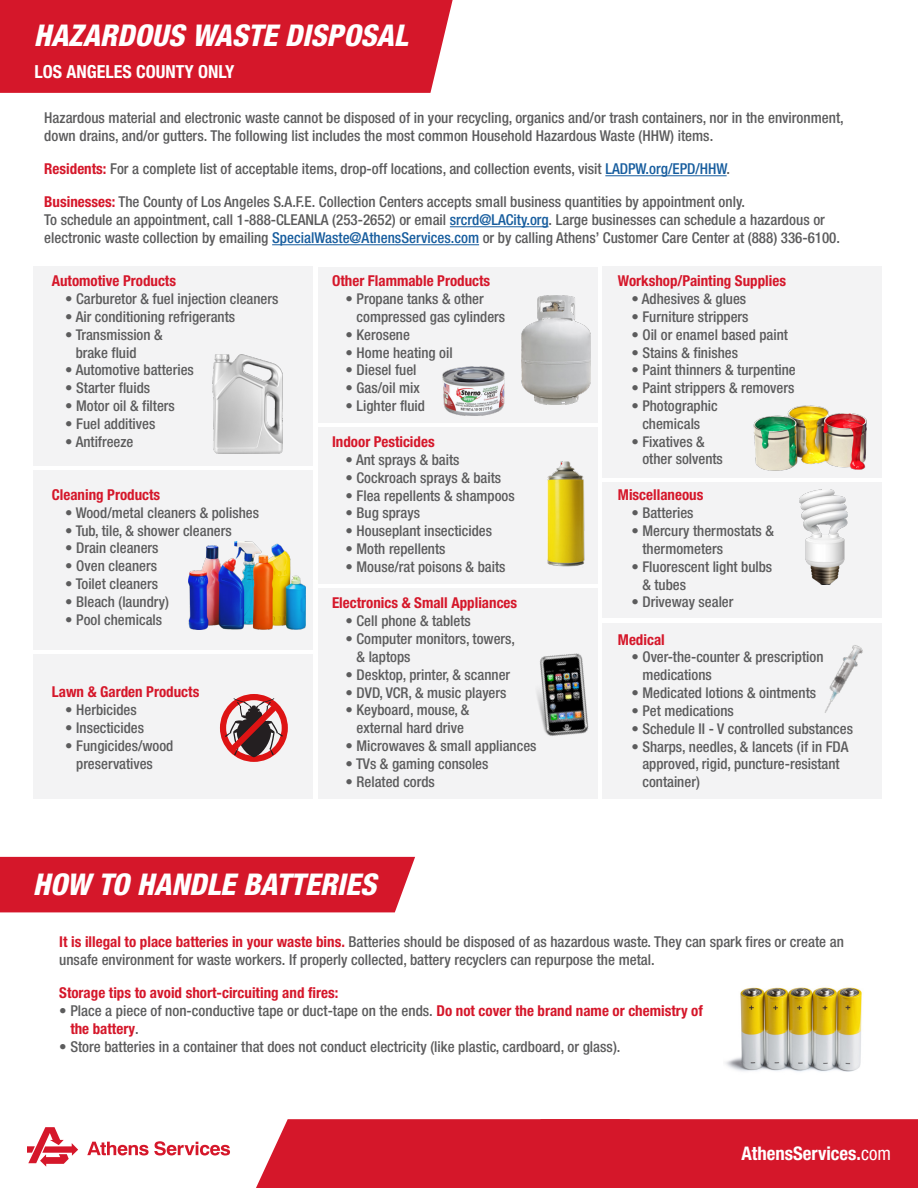
<style>
.page{position:relative;width:918px;height:1188px;background:#fff}
.page>*{position:absolute;margin:0;border:0;box-sizing:border-box;transform-origin:0 0}
.t1{font:italic 800 condensed 30px "Helvetica Neue LT Std";color:#fff}
.t2{font:700 condensed 18.75px "Helvetica Neue LT Std";color:#fff}
.t3{font:700 condensed 18px "Helvetica Neue LT Std";color:#fff}
.t4{font:500 condensed 15px/18px "Helvetica Neue LT Std";color:#5c5c5d}
.t5{font:700 condensed 15px "Helvetica Neue LT Std";color:#d5172a}
.t6{font:500 condensed 14.85px/17.9px "Helvetica Neue LT Std";color:#5c5c5d}
.s1{font-weight:700;color:#d5172a}
.s2{color:#175d9e}
.s3{font-weight:400}
</style>
<div class="page">
<div style="left:256px;top:1119px;width:662px;height:69px;background:#d5172a"></div>
<svg style="left:87px;top:1141px;width:143px;height:15px"></svg>
<svg style="left:27px;top:1127px;width:51px;height:40px"></svg>
<div style="left:34px;top:654px;width:279px;height:144px;background:#f3f3f4"></div>
<div style="left:318px;top:588px;width:279px;height:210px;background:#f3f3f4"></div>
<div style="left:0;top:857px;width:415px;height:55px;background:#d5172a"></div>
<hr style="left:605px;top:175px;width:122px;height:1px;background:#175d9e">
<hr style="left:450px;top:226px;width:99px;height:1px;background:#175d9e">
<hr style="left:272px;top:244px;width:207px;height:1px;background:#175d9e">
<div style="left:34px;top:267px;width:279px;height:199px;background:#f3f3f4"></div>
<div style="left:34px;top:470px;width:279px;height:180px;background:#f3f3f4"></div>
<div style="left:318px;top:267px;width:279px;height:156px;background:#f3f3f4"></div>
<div style="left:318px;top:427px;width:279px;height:157px;background:#f3f3f4"></div>
<div style="left:602px;top:267px;width:279px;height:211px;background:#f3f3f4"></div>
<div style="left:602px;top:482px;width:279px;height:136px;background:#f3f3f4"></div>
<img style="left:537px;top:635px;width:61px;height:120px">
<img style="left:881px;top:635px;width:1px;height:86px">
<img style="left:547px;top:462px;width:38px;height:105px">
<svg style="left:220px;top:694px;width:68px;height:68px"></svg>
<img style="left:189px;top:541px;width:117px;height:89px">
<img style="left:212px;top:354px;width:70px;height:100px">
<img style="left:521px;top:295px;width:69px;height:109px">
<img style="left:443px;top:366px;width:62px;height:49px">
<img style="left:800px;top:490px;width:48px;height:95px">
<img style="left:753px;top:405px;width:114px;height:66px">
<img style="left:725px;top:987px;width:137px;height:85px">
<div style="left:602px;top:623px;width:279px;height:175px;background:#f3f3f4"></div>
<div style="left:0;top:0;width:453px;height:93px;background:#d5172a"></div>
<p class="t1" style="left:34px;top:16px;width:375px">HAZARDOUS WASTE DISPOSAL</p>
<p class="t3" style="left:35px;top:60px;width:202px">LOS ANGELES COUNTY ONLY</p>
<p class="t4" style="left:44px;top:109px;width:801px">Hazardous material and electronic waste cannot be disposed of in your recycling, organics and/or trash containers, nor in the environment, down drains, and/or gutters. The following list includes the most common Household Hazardous Waste (HHW) items.</p>
<p class="t4" style="left:44px;top:160px;width:687px"><span class="s1">Residents:</span> For a complete list of acceptable items, drop-off locations, and collection events, visit <span class="s2">LADPW.org/EPD/HHW</span>.</p>
<p class="t4" style="left:44px;top:193px;width:702px"><span class="s1">Businesses:</span> The County of Los Angeles S.A.F.E. Collection Centers accepts small business quantities by appointment only.</p>
<p class="t4" style="left:44px;top:211px;width:782px">To schedule an appointment, call 1-888-CLEANLA (253-2652) or email <span class="s2">srcrd@LACity.org</span>. Large businesses can schedule a hazardous or</p>
<p class="t4" style="left:44px;top:229px;width:797px">electronic waste collection by emailing <span class="s2">SpecialWaste@AthensServices.com</span> or by calling Athens’ Customer Care Center at (888) 336-6100.</p>
<p class="t5" style="left:52px;top:272px;width:126px">Automotive Products</p>
<p class="t6" style="left:65px;top:290px;width:215px">• Carburetor &amp; fuel injection cleaners</p>
<p class="t6" style="left:65px;top:308px;width:171px">• Air conditioning refrigerants</p>
<p class="t6" style="left:76px;top:325px;width:89px;text-indent:-10px">• Transmission &amp; brake fluid</p>
<p class="t6" style="left:65px;top:361px;width:130px">• Automotive batteries</p>
<p class="t6" style="left:65px;top:379px;width:86px">• Starter fluids</p>
<p class="t6" style="left:65px;top:397px;width:111px">• Motor oil &amp; filters</p>
<p class="t6" style="left:65px;top:414px;width:92px">• Fuel additives</p>
<p class="t6" style="left:65px;top:432px;width:70px">• Antifreeze</p>
<p class="t5" style="left:52px;top:485px;width:110px">Cleaning Products</p>
<p class="t6" style="left:65px;top:503px;width:195px">• Wood/metal cleaners &amp; polishes</p>
<p class="t6" style="left:65px;top:521px;width:168px">• Tub, tile, &amp; shower cleaners</p>
<p class="t6" style="left:65px;top:539px;width:95px">• Drain cleaners</p>
<p class="t6" style="left:65px;top:557px;width:93px">• Oven cleaners</p>
<p class="t6" style="left:65px;top:575px;width:94px">• Toilet cleaners</p>
<p class="t6" style="left:65px;top:592px;width:105px">• Bleach (laundry)</p>
<p class="t6" style="left:65px;top:610px;width:98px">• Pool chemicals</p>
<p class="t5" style="left:52px;top:683px;width:149px">Lawn &amp; Garden Products</p>
<p class="t6" style="left:65px;top:701px;width:73px">• Herbicides</p>
<p class="t6" style="left:65px;top:719px;width:80px">• Insecticides</p>
<p class="t6" style="left:76px;top:736px;width:99px;text-indent:-11px">• Fungicides/wood preservatives</p>
<p class="t5" style="left:332px;top:272px;width:160px">Other Flammable Products</p>
<p class="t6" style="left:357px;top:290px;width:150px;text-indent:-11px">• Propane tanks &amp; other compressed gas cylinders</p>
<p class="t6" style="left:346px;top:325px;width:66px">• Kerosene</p>
<p class="t6" style="left:346px;top:343px;width:109px">• Home heating oil</p>
<p class="t6" style="left:346px;top:361px;width:72px">• Diesel fuel</p>
<p class="t6" style="left:346px;top:379px;width:76px">• Gas/oil mix</p>
<p class="t6" style="left:346px;top:397px;width:81px">• Lighter fluid</p>
<p class="t5" style="left:332px;top:433px;width:104px">Indoor Pesticides</p>
<p class="t6" style="left:346px;top:451px;width:115px">• Ant sprays &amp; baits</p>
<p class="t6" style="left:346px;top:468px;width:157px">• Cockroach sprays &amp; baits</p>
<p class="t6" style="left:346px;top:486px;width:171px">• Flea repellents &amp; shampoos</p>
<p class="t6" style="left:346px;top:504px;width:76px">• Bug sprays</p>
<p class="t6" style="left:346px;top:522px;width:148px">• Houseplant insecticides</p>
<p class="t6" style="left:346px;top:540px;width:101px">• Moth repellents</p>
<p class="t6" style="left:346px;top:558px;width:161px">• Mouse/rat poisons &amp; baits</p>
<p class="t5" style="left:332px;top:594px;width:187px">Electronics &amp; Small Appliances</p>
<p class="t6" style="left:346px;top:612px;width:127px">• Cell phone &amp; tablets</p>
<p class="t6" style="left:357px;top:630px;width:160px;text-indent:-11px">• Computer monitors, towers, &amp; laptops</p>
<p class="t6" style="left:346px;top:665px;width:166px">• Desktop, printer, &amp; scanner</p>
<p class="t6" style="left:346px;top:683px;width:162px">• DVD, VCR, &amp; music players</p>
<p class="t6" style="left:346px;top:701px;width:125px;text-align:center">• Keyboard, mouse, &amp; external hard drive</p>
<p class="t6" style="left:346px;top:737px;width:192px">• Microwaves &amp; small appliances</p>
<p class="t6" style="left:346px;top:754px;width:144px">• TVs &amp; gaming consoles</p>
<p class="t6" style="left:346px;top:772px;width:91px">• Related cords</p>
<p class="t1" style="left:33px;top:866px;width:345px">HOW TO HANDLE BATTERIES</p>
<p class="t5" style="left:618px;top:272px;width:170px">Workshop/Painting Supplies</p>
<p class="t6" style="left:631px;top:290px;width:116px">• Adhesives &amp; glues</p>
<p class="t6" style="left:631px;top:308px;width:119px">• Furniture strippers</p>
<p class="t6" style="left:631px;top:325px;width:158px">• Oil or enamel based paint</p>
<p class="t6" style="left:631px;top:343px;width:108px">• Stains &amp; finishes</p>
<p class="t6" style="left:631px;top:361px;width:166px">• Paint thinners &amp; turpentine</p>
<p class="t6" style="left:631px;top:379px;width:165px">• Paint strippers &amp; removers</p>
<p class="t6" style="left:631px;top:397px;width:88px;text-align:center">• Photographic chemicals</p>
<p class="t6" style="left:642px;top:432px;width:82px;text-indent:-11px">• Fixatives &amp; other solvents</p>
<p class="t5" style="left:618px;top:486px;width:87px">Miscellaneous</p>
<p class="t6" style="left:631px;top:504px;width:64px">• Batteries</p>
<p class="t6" style="left:642px;top:522px;width:133px;text-indent:-11px">• Mercury thermostats &amp; thermometers</p>
<p class="t6" style="left:642px;top:557px;width:131px;text-indent:-11px">• Fluorescent light bulbs &amp; tubes</p>
<p class="t6" style="left:631px;top:593px;width:104px">• Driveway sealer</p>
<p class="t5" style="left:618px;top:630px;width:48px">Medical</p>
<p class="t6" style="left:642px;top:648px;width:183px;text-indent:-11px">• Over-the-counter &amp; prescription medications</p>
<p class="t6" style="left:631px;top:684px;width:186px">• Medicated lotions &amp; ointments</p>
<p class="t6" style="left:631px;top:701px;width:104px">• Pet medications</p>
<p class="t6" style="left:631px;top:719px;width:223px">• Schedule II - V controlled substances</p>
<p class="t6" style="left:642px;top:737px;width:208px;text-indent:-11px">• Sharps, needles, &amp; lancets (if in FDA approved, rigid, puncture-resistant container)</p>
<p class="t4" style="left:59px;top:933px;width:786px"><span class="s1">It is illegal to place batteries in your waste bins.</span> Batteries should be disposed of as hazardous waste. They can spark fires or create an unsafe environment for waste workers. If properly collected, battery recyclers can repurpose the metal.</p>
<p class="t5" style="left:59px;top:984px;width:281px">Storage tips to avoid short-circuiting and fires:</p>
<p class="t4" style="left:70px;top:1002px;width:634px;text-indent:-11px">• Place a piece of non-conductive tape or duct-tape on the ends. <span class="s1">Do not cover the brand name or chemistry of the battery</span>.</p>
<p class="t4" style="left:59px;top:1038px;width:563px">• Store batteries in a container that does not conduct electricity (like plastic, cardboard, or glass).</p>
<p class="t2" style="left:741px;top:1142px;width:151px">AthensServices.<span class="s3">com</span></p>
</div>
